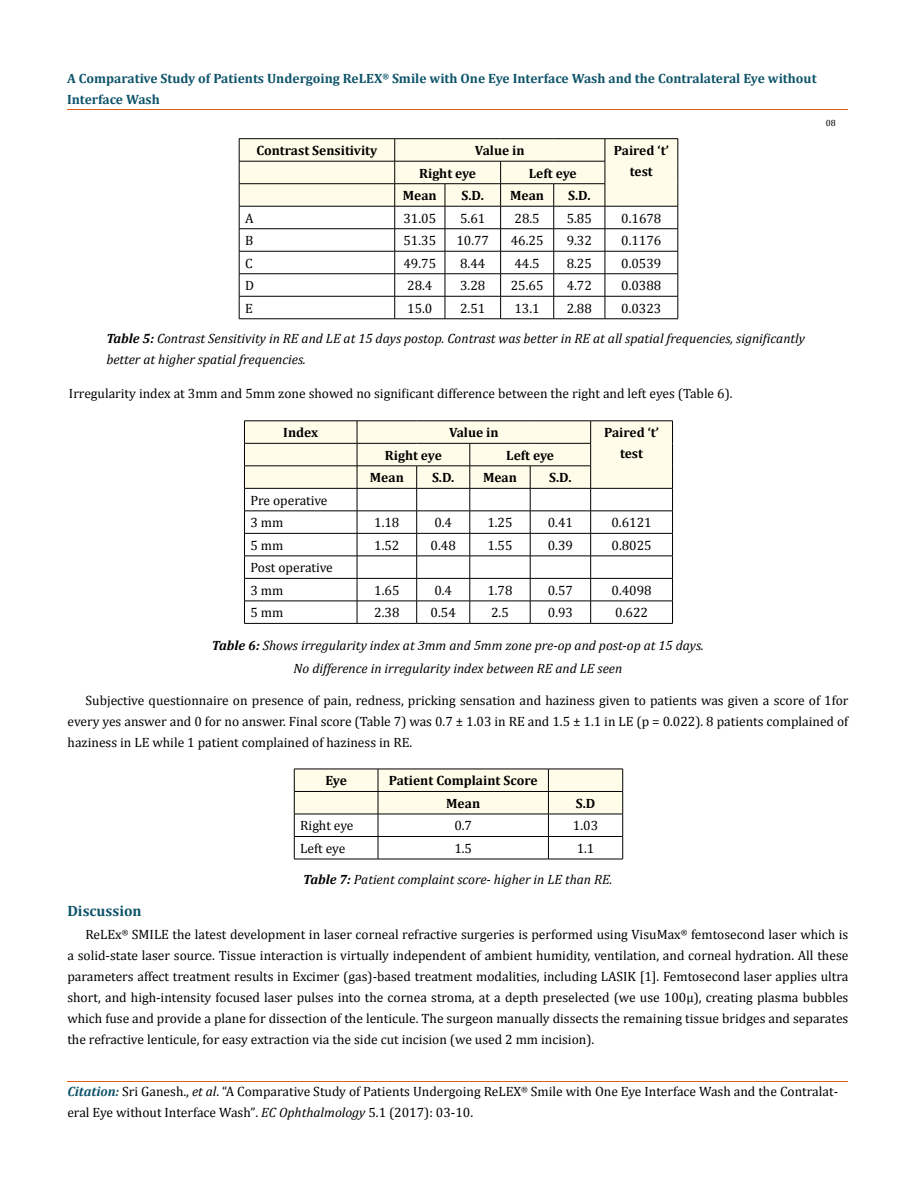
<style>
.page{position:relative;width:917px;height:1190px;background:#fff}
.page>*{position:absolute;margin:0;border:0;box-sizing:border-box;transform-origin:0 0}
.t1{font:700 15px "Cambria";color:#0e546a}
.t2{font:13.5px/21px "Cambria";color:#000}
.t3{font:italic 13.5px/21px "Cambria";color:#000}
.t4{font:700 13.5px/22.5px "Cambria";color:#000;text-align:center}
.t5{font:700 13.5px/21px "Cambria";color:#0e546a}
.t6{font:9px "Cambria";color:#000}
.s1{font-weight:700}
.s2{font-weight:700;font-style:italic;color:#0e546a}
.s3{font-style:italic}
.s4{font-size:13.35px}
</style>
<div class="page">
<hr style="left:68px;top:1081px;width:780px;height:1px;background:#e05d1a">
<hr style="left:239px;top:138px;width:156px;height:1px;background:#000">
<hr style="left:395px;top:138px;width:50px;height:1px;background:#000">
<hr style="left:445px;top:138px;width:55px;height:1px;background:#000">
<hr style="left:500px;top:138px;width:53px;height:1px;background:#000">
<hr style="left:553px;top:138px;width:52px;height:1px;background:#000">
<hr style="left:605px;top:138px;width:73px;height:1px;background:#000">
<svg style="left:239px;top:139px;width:439px;height:179px"></svg>
<hr style="left:239px;top:318px;width:156px;height:1px;background:#000">
<hr style="left:395px;top:318px;width:50px;height:1px;background:#000">
<hr style="left:445px;top:318px;width:55px;height:1px;background:#000">
<hr style="left:500px;top:318px;width:53px;height:1px;background:#000">
<hr style="left:553px;top:318px;width:52px;height:1px;background:#000">
<hr style="left:605px;top:318px;width:73px;height:1px;background:#000">
<hr style="left:244px;top:420px;width:113px;height:1px;background:#000">
<hr style="left:357px;top:420px;width:59px;height:1px;background:#000">
<hr style="left:416px;top:420px;width:54px;height:1px;background:#000">
<hr style="left:470px;top:420px;width:60px;height:1px;background:#000">
<hr style="left:530px;top:420px;width:60px;height:1px;background:#000">
<hr style="left:590px;top:420px;width:82px;height:1px;background:#000">
<svg style="left:244px;top:421px;width:429px;height:202px"></svg>
<hr style="left:244px;top:623px;width:113px;height:1px;background:#000">
<hr style="left:357px;top:623px;width:59px;height:1px;background:#000">
<hr style="left:416px;top:623px;width:54px;height:1px;background:#000">
<hr style="left:470px;top:623px;width:60px;height:1px;background:#000">
<hr style="left:530px;top:623px;width:60px;height:1px;background:#000">
<hr style="left:590px;top:623px;width:82px;height:1px;background:#000">
<hr style="left:294px;top:768px;width:84px;height:1px;background:#000">
<hr style="left:378px;top:768px;width:170px;height:1px;background:#000">
<hr style="left:548px;top:768px;width:75px;height:1px;background:#000">
<svg style="left:294px;top:769px;width:329px;height:89px"></svg>
<hr style="left:294px;top:858px;width:84px;height:1px;background:#000">
<hr style="left:378px;top:858px;width:170px;height:1px;background:#000">
<hr style="left:548px;top:858px;width:75px;height:1px;background:#000">
<p class="t5" style="left:67px;top:67px;width:751px">A Comparative Study of Patients Undergoing ReLEX<sup>®</sup> Smile with One Eye Interface Wash and the Contralateral Eye without<br>Interface Wash</p>
<p class="t4" style="left:256px;top:139px;width:122px">Contrast Sensitivity</p>
<p class="t4" style="left:475px;top:139px;width:51px">Value in</p>
<p class="t4" style="left:613px;top:139px;width:57px">Paired ‘t’</p>
<p class="t4" style="left:419px;top:161px;width:58px">Right eye</p>
<p class="t4" style="left:529px;top:161px;width:49px">Left eye</p>
<p class="t4" style="left:630px;top:160px;width:25px">test</p>
<p class="t4" style="left:403px;top:184px;width:35px">Mean</p>
<p class="t4" style="left:461px;top:184px;width:24px">S.D.</p>
<p class="t4" style="left:510px;top:184px;width:35px">Mean</p>
<p class="t4" style="left:568px;top:184px;width:24px">S.D.</p>
<p class="t2" style="left:245px;top:207px;width:10px">A</p>
<p class="t2" style="left:403px;top:207px;width:34px">31.05</p>
<p class="t2" style="left:460px;top:207px;width:27px">5.61</p>
<p class="t2" style="left:514px;top:207px;width:27px">28.5</p>
<p class="t2" style="left:566px;top:207px;width:27px">5.85</p>
<p class="t2" style="left:621px;top:207px;width:42px">0.1678</p>
<p class="t2" style="left:245px;top:230px;width:10px">B</p>
<p class="t2" style="left:403px;top:230px;width:34px">51.35</p>
<p class="t2" style="left:456px;top:230px;width:34px">10.77</p>
<p class="t2" style="left:511px;top:230px;width:34px">46.25</p>
<p class="t2" style="left:566px;top:230px;width:27px">9.32</p>
<p class="t2" style="left:621px;top:230px;width:42px">0.1176</p>
<p class="t2" style="left:245px;top:253px;width:9px">C</p>
<p class="t2" style="left:403px;top:253px;width:34px">49.75</p>
<p class="t2" style="left:460px;top:253px;width:27px">8.44</p>
<p class="t2" style="left:514px;top:253px;width:27px">44.5</p>
<p class="t2" style="left:566px;top:253px;width:27px">8.25</p>
<p class="t2" style="left:621px;top:253px;width:42px">0.0539</p>
<p class="t2" style="left:245px;top:275px;width:10px">D</p>
<p class="t2" style="left:407px;top:275px;width:27px">28.4</p>
<p class="t2" style="left:460px;top:275px;width:27px">3.28</p>
<p class="t2" style="left:511px;top:275px;width:34px">25.65</p>
<p class="t2" style="left:566px;top:275px;width:27px">4.72</p>
<p class="t2" style="left:621px;top:275px;width:42px">0.0388</p>
<p class="t2" style="left:245px;top:298px;width:9px">E</p>
<p class="t2" style="left:407px;top:298px;width:27px">15.0</p>
<p class="t2" style="left:460px;top:298px;width:27px">2.51</p>
<p class="t2" style="left:514px;top:298px;width:27px">13.1</p>
<p class="t2" style="left:566px;top:298px;width:27px">2.88</p>
<p class="t2" style="left:621px;top:298px;width:42px">0.0323</p>
<p class="t3" style="left:106px;top:327px;width:700px"><span class="s1">Table 5:</span> Contrast Sensitivity in RE and LE at 15 days postop. Contrast was better in RE at all spatial frequencies, significantly better at higher spatial frequencies.</p>
<p class="t2" style="left:69px;top:382px;width:665px">Irregularity index at 3mm and 5mm zone showed no significant difference between the right and left eyes (Table 6).</p>
<p class="t4" style="left:283px;top:421px;width:36px">Index</p>
<p class="t4" style="left:449px;top:421px;width:51px">Value in</p>
<p class="t4" style="left:604px;top:421px;width:57px">Paired ‘t’</p>
<p class="t4" style="left:385px;top:443px;width:58px">Right eye</p>
<p class="t4" style="left:506px;top:443px;width:49px">Left eye</p>
<p class="t4" style="left:620px;top:442px;width:25px">test</p>
<p class="t4" style="left:370px;top:466px;width:35px">Mean</p>
<p class="t4" style="left:432px;top:466px;width:24px">S.D.</p>
<p class="t4" style="left:483px;top:466px;width:35px">Mean</p>
<p class="t4" style="left:549px;top:466px;width:24px">S.D.</p>
<p class="t2" style="left:250px;top:489px;width:78px;line-height:22.5px">Pre operative<br>3 mm</p>
<p class="t2" style="left:374px;top:512px;width:27px">1.18</p>
<p class="t2" style="left:434px;top:512px;width:19px">0.4</p>
<p class="t2" style="left:487px;top:512px;width:27px">1.25</p>
<p class="t2" style="left:548px;top:512px;width:27px">0.41</p>
<p class="t2" style="left:611px;top:512px;width:42px">0.6121</p>
<p class="t2" style="left:250px;top:535px;width:34px">5 mm</p>
<p class="t2" style="left:374px;top:535px;width:27px">1.52</p>
<p class="t2" style="left:430px;top:535px;width:27px">0.48</p>
<p class="t2" style="left:487px;top:535px;width:27px">1.55</p>
<p class="t2" style="left:548px;top:535px;width:27px">0.39</p>
<p class="t2" style="left:611px;top:535px;width:42px">0.8025</p>
<p class="t2" style="left:250px;top:556px;width:84px;line-height:22.5px">Post operative<br>3 mm</p>
<p class="t2" style="left:374px;top:580px;width:27px">1.65</p>
<p class="t2" style="left:434px;top:580px;width:19px">0.4</p>
<p class="t2" style="left:487px;top:580px;width:27px">1.78</p>
<p class="t2" style="left:548px;top:580px;width:27px">0.57</p>
<p class="t2" style="left:611px;top:580px;width:42px">0.4098</p>
<p class="t2" style="left:250px;top:602px;width:34px">5 mm</p>
<p class="t2" style="left:374px;top:602px;width:27px">2.38</p>
<p class="t2" style="left:430px;top:602px;width:27px">0.54</p>
<p class="t2" style="left:491px;top:602px;width:19px">2.5</p>
<p class="t2" style="left:548px;top:602px;width:27px">0.93</p>
<p class="t2" style="left:615px;top:602px;width:34px">0.622</p>
<p class="t3" style="left:212px;top:634px;width:493px"><span class="s1">Table 6:</span> Shows irregularity index at 3mm and 5mm zone pre-op and post-op at 15 days.</p>
<p class="t3" style="left:293px;top:657px;width:330px">No difference in irregularity index between RE and LE seen</p>
<p class="t6" style="left:825px;top:117px;width:11px">08</p>
<p class="t2" style="left:68px;top:690px;width:782px;text-align:justify;text-indent:18px">Subjective questionnaire on presence of pain, redness, pricking sensation and haziness given to patients was given a score of 1for every yes answer and 0 for no answer. Final score (Table 7) was 0.7 ± 1.03 in RE and 1.5 ± 1.1 in LE (p = 0.022). 8 patients complained of haziness in LE while 1 patient complained of haziness in RE.</p>
<p class="t4" style="left:325px;top:769px;width:23px">Eye</p>
<p class="t4" style="left:389px;top:769px;width:150px">Patient Complaint Score<br>Mean</p>
<p class="t4" style="left:575px;top:791px;width:21px">S.D</p>
<p class="t2" style="left:300px;top:815px;width:55px">Right eye</p>
<p class="t2" style="left:454px;top:815px;width:19px">0.7</p>
<p class="t2" style="left:573px;top:815px;width:27px">1.03</p>
<p class="t2" style="left:300px;top:837px;width:47px">Left eye</p>
<p class="t2" style="left:454px;top:837px;width:19px">1.5</p>
<p class="t2" style="left:576px;top:837px;width:19px">1.1</p>
<p class="t3" style="left:303px;top:868px;width:311px"><span class="s1">Table 7:</span> Patient complaint score- higher in LE than RE.</p>
<p class="t1" style="left:67px;top:900px;width:76px">Discussion</p>
<p class="t2" style="left:67px;top:924px;width:782px;text-align:justify;text-indent:18px">ReLEx<sup>®</sup> SMILE the latest development in laser corneal refractive surgeries is performed using VisuMax<sup>®</sup> femtosecond laser which is a solid-state laser source. Tissue interaction is virtually independent of ambient humidity, ventilation, and corneal hydration. All these parameters affect treatment results in Excimer (gas)-based treatment modalities, including LASIK [1]. Femtosecond laser applies ultra short, and high-intensity focused laser pulses into the cornea stroma, at a depth preselected (we use 100µ), creating plasma bubbles which fuse and provide a plane for dissection of the lenticule. The surgeon manually dissects the remaining tissue bridges and separates the refractive lenticule, for easy extraction via the side cut incision (we used 2 mm incision).</p>
<p class="t2" style="left:67px;top:1081px;width:772px"><span class="s2">Citation:</span> Sri Ganesh., <span class="s3">et al</span>. “A Comparative Study of Patients Undergoing ReLEX<sup>®</sup> Smile with One Eye Interface Wash and the Contralat&shy;eral Eye without Interface Wash”<span class="s4">.</span> <span class="s3">EC Ophthalmology</span> <span class="s4">5</span>.1 (2017): 03-10.</p>
</div>
